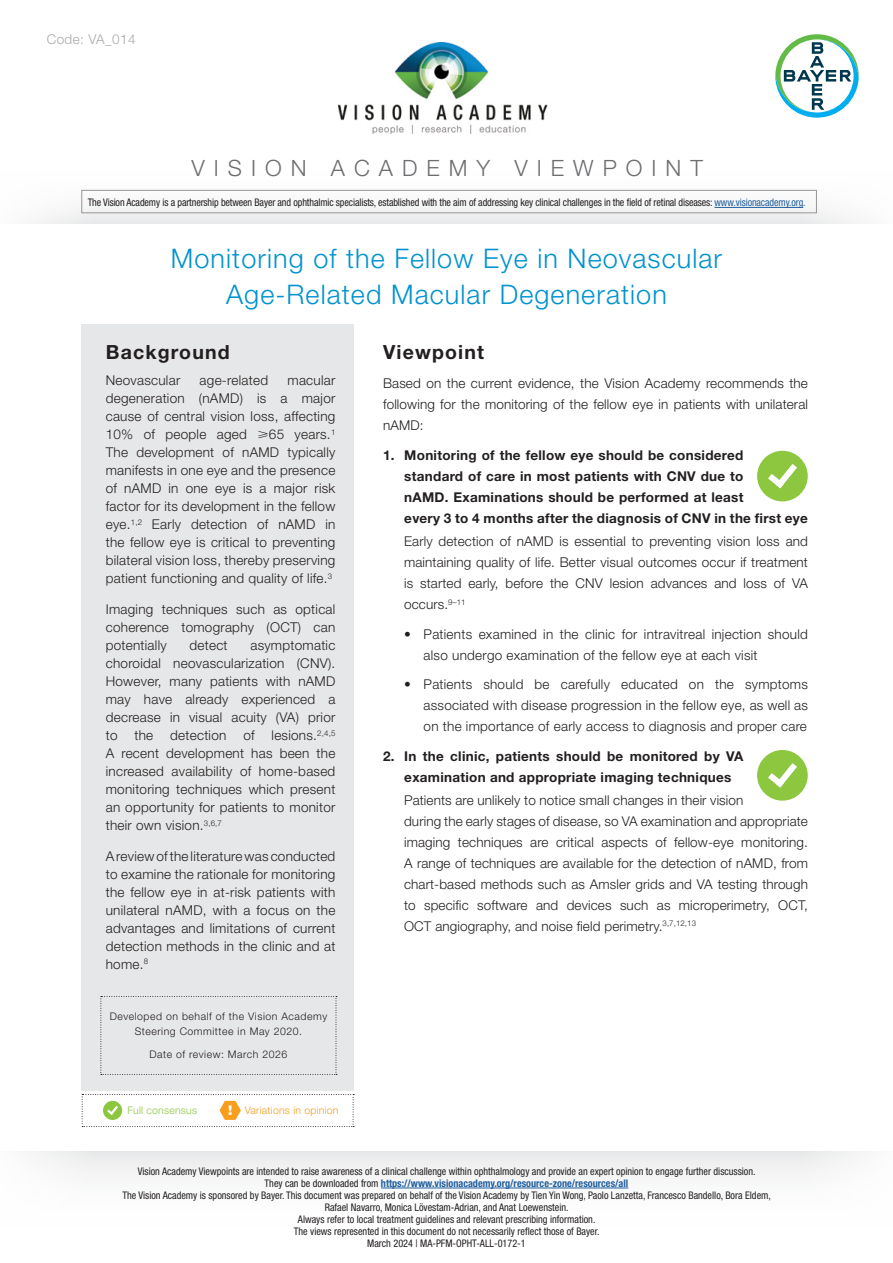
<style>
.page{position:relative;width:893px;height:1263px;background:#fff}
.page>*{position:absolute;margin:0;border:0;box-sizing:border-box;transform-origin:0 0}
.t1{font:300 27px/36px "Helvetica Neue LT Std";letter-spacing:.04em;color:#0093d0;text-align:center}
.t2{font:300 22.5px "Helvetica Neue LT Std";letter-spacing:.4em;color:#6d6e71}
.t3{font:700 19.5px "Helvetica Neue LT Std";letter-spacing:.06em;color:#231f20}
.t4{font:300 13.5px/18px "Helvetica Neue LT Std";letter-spacing:.01em;color:#231f20;text-align:justify}
.t5{font:700 13.5px/21px "Helvetica Neue LT Std";letter-spacing:.02em;color:#231f20}
.t6{font:300 13.5px "Helvetica Neue LT Std";letter-spacing:.03em;color:#a7a9ac}
.t7{font:condensed 10.5px/12px "Helvetica Neue LT Std";color:#231f20;text-align:center}
.t8{font:condensed 10.5px "Helvetica Neue LT Std";color:#231f20;scale:.96 1}
.t9{font:300 10.5px/15px "Helvetica Neue LT Std";letter-spacing:.05em;color:#231f20;text-align:center}
.t10{font:300 10.5px "Helvetica Neue LT Std";letter-spacing:.02em;color:#f99d1c}
.t11{font:300 10.5px "Helvetica Neue LT Std";letter-spacing:.02em;color:#8dc63f}
.s1{color:#215e9e}
.s2{font-family:"Universal Std Greekw Math Pi";font-weight:400}
.s3{font-weight:900;font-size:13.5px;color:#fff}
.s4{font-weight:700;color:#215e9e}
</style>
<div class="page">
<div style="left:0;top:1151px;width:893px;height:112px;background:linear-gradient(to bottom,#eeeff0,#fff)"></div>
<div style="left:798px;top:1090px;width:95px;height:173px;background:#fff"></div>
<div style="left:0;top:1090px;width:95px;height:173px;background:#fff"></div>
<hr style="left:381px;top:1188px;width:247px;height:1px;background:#215e9e">
<svg style="left:82px;top:1094px;width:272px;height:33px"></svg>
<svg style="left:775px;top:34px;width:84px;height:84px"></svg>
<div style="left:82px;top:324px;width:272px;height:766px;background:#e6e7e8"></div>
<div style="left:0;top:133px;width:893px;height:90px;background:linear-gradient(to bottom,#fff,#eeefef)"></div>
<div style="left:0;top:81px;width:95px;height:232px;background:#fff"></div>
<div style="left:798px;top:142px;width:95px;height:142px;background:#fff"></div>
<svg style="left:101px;top:996px;width:236px;height:79px"></svg>
<div style="left:81px;top:190px;width:736px;height:23px;border:1px solid #939598"></div>
<hr style="left:714px;top:207px;width:89px;height:1px;background:#215e9e">
<img style="left:338px;top:43px;width:214px;height:91px">
<div style="left:757px;top:451px;width:51px;height:50px;background:#8dc63f;border-radius:50%"></div>
<svg style="left:768px;top:464px;width:29px;height:24px"></svg>
<div style="left:757px;top:750px;width:51px;height:51px;background:#8dc63f;border-radius:50%"></div>
<svg style="left:768px;top:763px;width:29px;height:24px"></svg>
<p class="t6" style="left:47px;top:31px;width:90px">Code: VA_014</p>
<h2 class="t2" style="left:192px;top:155px;width:513px">VISION ACADEMY VIEWPOINT</h2>
<p class="t8" style="left:88px;top:197px;width:749px">The Vision Academy is a partnership between Bayer and ophthalmic specialists, established with the aim of addressing key clinical challenges in the field of retinal diseases: <span class="s1">www.visionacademy.org.</span></p>
<h1 class="t1" style="left:171px;top:239px;width:553px">Monitoring of the Fellow Eye in Neovascular<br>Age-Related Macular Degeneration</h1>
<h3 class="t3" style="left:383px;top:340px;width:103px">Viewpoint</h3>
<p class="t4" style="left:383px;top:373px;width:426px;line-height:21px">Based on the current evidence, the Vision Academy recommends the following for the monitoring of the fellow eye in patients with unilateral nAMD:</p>
<p class="t5" style="left:404px;top:444px;width:405px;text-indent:-21px">1. Monitoring of the fellow eye should be considered<br>standard of care in most patients with CNV due to<br>nAMD. Examinations should be performed at least<br>every 3 to 4 months after the diagnosis of CNV in the first eye</p>
<p class="t4" style="left:404px;top:530px;width:405px;line-height:21px">Early detection of nAMD is essential to preventing vision loss and maintaining quality of life. Better visual outcomes occur if treatment is started early, before the CNV lesion advances and loss of VA occurs.<sup>9–11</sup></p>
<p class="t4" style="left:424px;top:623px;width:386px;line-height:21px;text-indent:-19px">• Patients examined in the clinic for intravitreal injection should also undergo examination of the fellow eye at each visit</p>
<p class="t4" style="left:424px;top:673px;width:386px;line-height:21px;text-indent:-19px">• Patients should be carefully educated on the symptoms associated with disease progression in the fellow eye, as well as on the importance of early access to diagnosis and proper care</p>
<p class="t5" style="left:404px;top:745px;width:341px;text-indent:-21px">2. In the clinic, patients should be monitored by VA examination and appropriate imaging techniques</p>
<p class="t4" style="left:404px;top:789px;width:405px;line-height:21px;text-align:left">Patients are unlikely to notice small changes in their vision<br>during the early stages of disease, so VA examination and appropriate imaging techniques are critical aspects of fellow-eye monitoring.<br>A range of techniques are available for the detection of nAMD, from chart-based methods such as Amsler grids and VA testing through to specific software and devices such as microperimetry, OCT, OCT angiography, and noise field perimetry.<sup>3,7,12,13</sup></p>
<h3 class="t3" style="left:106px;top:340px;width:125px">Background</h3>
<p class="t4" style="left:106px;top:371px;width:76px">Neovascular</p>
<p class="t4" style="left:200px;top:371px;width:70px">age-related</p>
<p class="t4" style="left:106px;top:371px;width:231px;text-indent:182px">macular degeneration (nAMD) is a major cause of central vision loss, affecting 10% of people aged <span class="s2">⩾</span>65 years.<sup>1<br></sup>The development of nAMD typically manifests in one eye and the presence of nAMD in one eye is a major risk factor for its development in the fellow eye.<sup>1,2</sup> Early detection of nAMD in the fellow eye is critical to preventing bilateral vision loss, thereby preserving patient functioning and quality of life.<sup>3</sup></p>
<p class="t4" style="left:106px;top:600px;width:231px">Imaging techniques such as optical coherence tomography (OCT) can potentially</p>
<p class="t4" style="left:106px;top:636px;width:231px;text-indent:145px">asymptomatic choroidal neovascularization (CNV).<br>However, many patients with nAMD may have already experienced a decrease in visual acuity (VA) prior to</p>
<p class="t4" style="left:190px;top:636px;width:40px">detect</p>
<p class="t4" style="left:106px;top:726px;width:231px;text-indent:166px">lesions.<sup>2,4,5<br></sup>A recent development has been the increased availability of home-based monitoring techniques which present an opportunity for patients to monitor their own vision.<sup>3,6,7</sup></p>
<p class="t4" style="left:106px;top:847px;width:231px">A review of the literature was conducted to examine the rationale for monitoring the fellow eye in at-risk patients with unilateral nAMD, with a focus on the advantages and limitations of current detection methods in the clinic and at home.<sup>8</sup></p>
<p class="t4" style="left:134px;top:726px;width:20px">the</p>
<p class="t4" style="left:170px;top:726px;width:58px">detection</p>
<p class="t4" style="left:243px;top:726px;width:13px">of</p>
<p class="t9" style="left:110px;top:1008px;width:219px">Developed on behalf of the Vision Academy<br>Steering Committee in May 2020.</p>
<p class="t9" style="left:150px;top:1047px;width:139px">Date of review: March 2026</p>
<p class="t11" style="left:127px;top:1104px;width:71px">Full consensus</p>
<p class="t10" style="left:228px;top:1104px;width:112px"><span class="s3">!</span> Variations in opinion</p>
<p class="t7" style="left:122px;top:1165px;width:650px">Vision Academy Viewpoints are intended to raise awareness of a clinical challenge within ophthalmology and provide an expert opinion to engage further discussion.<br>They can be downloaded from <span class="s4">https://www.visionacademy.org/resource-zone/resources/all<br></span>The Vision Academy is sponsored by Bayer. This document was prepared on behalf of the Vision Academy by Tien Yin Wong, Paolo Lanzetta, Francesco Bandello, Bora Eldem, Rafael Navarro, Monica Lövestam-Adrian, and Anat Loewenstein.<br>Always refer to local treatment guidelines and relevant prescribing information.<br>The views represented in this document do not necessarily reflect those of Bayer.<br>March 2024 | MA-PFM-OPHT-ALL-0172-1</p>
</div>
